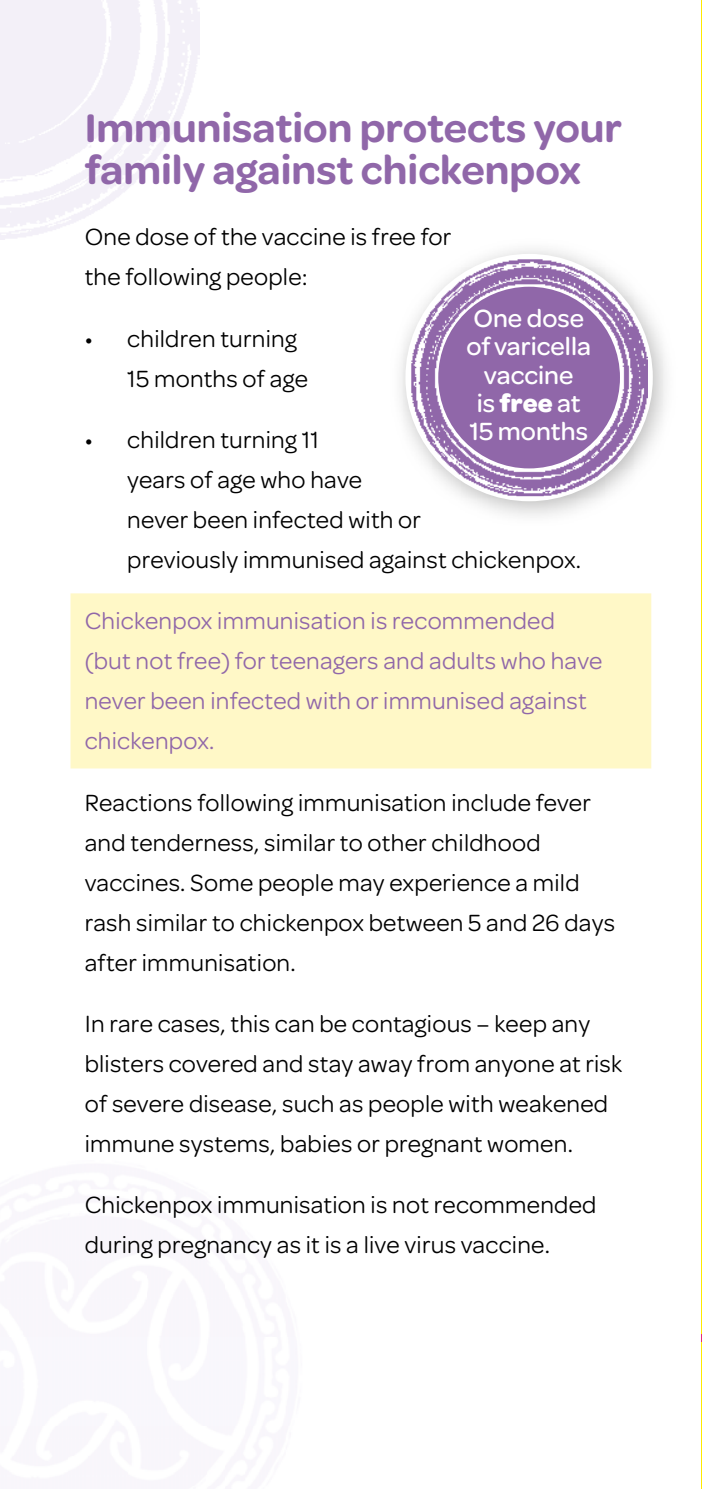
<style>
.page{position:relative;width:702px;height:1489px;background:#fff}
.page>*{position:absolute;margin:0;border:0;box-sizing:border-box;transform-origin:0 0}
.t1{font:600 42.5px/42.5px "Omnes";color:#9067a9}
.t2{font:500 26.5px/28.2px "Omnes";color:#fff;text-align:center}
.t3{font:25px/40px "Omnes";letter-spacing:.01em;color:#000}
.t4{font:25px/40px "Omnes";letter-spacing:.01em;color:#9067a9}
.s1{font-weight:700}
</style>
<div class="page">
<hr style="left:701px;top:0;width:1px;height:1488px;background:#ffea00">
<div style="left:70px;top:593px;width:581px;height:175px;background:#fff8c7"></div>
<img style="left:400px;top:249px;width:266px;height:267px">
<img style="left:400px;top:510px;width:21px;height:6px">
<img style="left:410px;top:259px;width:238px;height:237px">
<div style="left:438px;top:287px;width:182px;height:181px;background:#9067a9;border-radius:50%"></div>
<h1 class="t1" style="left:85px;top:104px;width:539px">Immunisation protects your family against chickenpox</h1>
<p class="t3" style="left:85px;top:215px;width:368px">One dose of the vaccine is free for the following people:</p>
<p class="t3" style="left:127px;top:317px;width:182px;text-indent:-43px">• children turning<br>15 months of age</p>
<p class="t3" style="left:127px;top:418px;width:455px;text-indent:-43px">• children turning 11<br>years of age who have<br>never been infected with or<br>previously immunised against chickenpox.</p>
<p class="t4" style="left:85px;top:599px;width:519px">Chickenpox immunisation is recommended (but not free) for teenagers and adults who have never been infected with or immunised against chickenpox.</p>
<p class="t3" style="left:85px;top:781px;width:532px">Reactions following immunisation include fever and tenderness, similar to other childhood vaccines. Some people may experience a mild rash similar to chickenpox between 5 and 26 days after immunisation.</p>
<p class="t2" style="left:466px;top:302px;width:126px">One dose of varicella vaccine<br>is <span class="s1">free</span> at<br>15 months</p>
<p class="t3" style="left:85px;top:1002px;width:539px">In rare cases, this can be contagious – keep any blisters covered and stay away from anyone at risk of severe disease, such as people with weakened immune systems, babies or pregnant women.</p>
<p class="t3" style="left:85px;top:1183px;width:513px">Chickenpox immunisation is not recommended during pregnancy as it is a live virus vaccine.</p>
</div>
